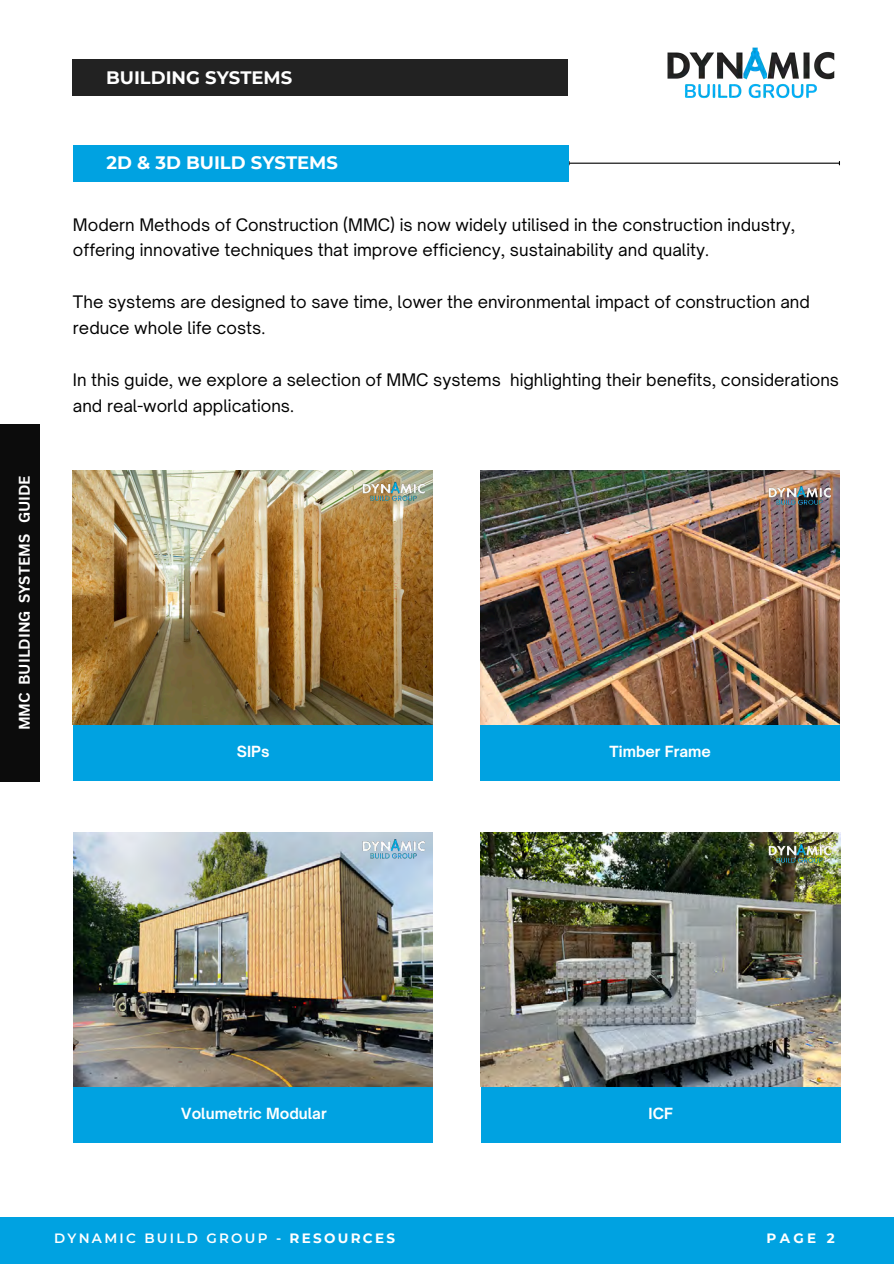
<style>
.page{position:relative;width:894px;height:1264px;background:#fff}
.page>*{position:absolute;margin:0;border:0;box-sizing:border-box;transform-origin:0 0}
.t1{font:700 18px "Montserrat";color:#fff}
.t2{font:16.5px/25.8px "Open Sauce One";color:#000}
.t3{font:700 15px "Canva Sans";color:#fff}
.t4{font:700 14.7px "Open Sauce One";letter-spacing:.005em;color:#fff}
.t5{font:600 13.5px "Montserrat";letter-spacing:.17em;color:#fff}
.t6{font:700 13.5px "Montserrat";color:#fff}
.s1{font-weight:700}
</style>
<div class="page">
<div style="left:0;top:1217px;width:893px;height:46px;background:#00a2e1"></div>
<img style="left:667px;top:47px;width:168px;height:52px">
<div style="left:0;top:424px;width:40px;height:357px;background:#0c0c0c"></div>
<img style="left:481px;top:832px;width:358px;height:254px">
<div style="left:481px;top:1087px;width:359px;height:55px;background:#00a2e1"></div>
<img style="left:73px;top:832px;width:359px;height:254px">
<div style="left:73px;top:1087px;width:360px;height:55px;background:#00a2e1"></div>
<img style="left:358px;top:834px;width:70px;height:29px">
<img style="left:764px;top:838px;width:70px;height:30px">
<img style="left:480px;top:470px;width:359px;height:255px">
<div style="left:480px;top:725px;width:359px;height:55px;background:#00a2e1"></div>
<img style="left:73px;top:470px;width:359px;height:255px">
<div style="left:73px;top:725px;width:359px;height:55px;background:#00a2e1"></div>
<img style="left:358px;top:476px;width:70px;height:30px">
<img style="left:764px;top:481px;width:70px;height:29px">
<div style="left:72px;top:59px;width:495px;height:37px;background:#222"></div>
<hr style="left:569px;top:163px;width:269px;height:1px;background:#000">
<div style="left:73px;top:145px;width:495px;height:36px;background:#00a2e1"></div>
<p class="t3" style="left:14px;top:730px;width:256px;rotate:-90deg">MMC BUILDING SYSTEMS GUIDE</p>
<h4 class="t1" style="left:106px;top:66px;width:188px">BUILDING SYSTEMS</h4>
<p class="t1" style="left:107px;top:152px;width:233px">2D &amp; 3D BUILD SYSTEMS</p>
<h1 class="t2" style="left:73px;top:211px;width:723px">Modern Methods of Construction (MMC) is now widely utilised in the construction industry, offering innovative techniques that improve efficiency, sustainability and quality.</h1>
<p class="t2" style="left:73px;top:289px;width:738px">The systems are designed to save time, lower the environmental impact of construction and reduce whole life costs.</p>
<h3 class="t2" style="left:73px;top:366px;width:767px">In this guide, we explore a selection of MMC systems highlighting their benefits, considerations and real-world applications.</h3>
<p class="t4" style="left:237px;top:742px;width:34px">SIPs</p>
<p class="t4" style="left:609px;top:742px;width:103px">Timber Frame</p>
<h2 class="t4" style="left:181px;top:1103px;width:147px">Volumetric Modular</h2>
<h2 class="t4" style="left:648px;top:1103px;width:26px">ICF</h2>
<h2 class="t5" style="left:54px;top:1230px;width:342px">DYNAMIC BUILD GROUP - <span class="s1">RESOURCES</span></h2>
<h1 class="t6" style="left:766px;top:1230px;width:70px">PAGE 2</h1>
</div>
